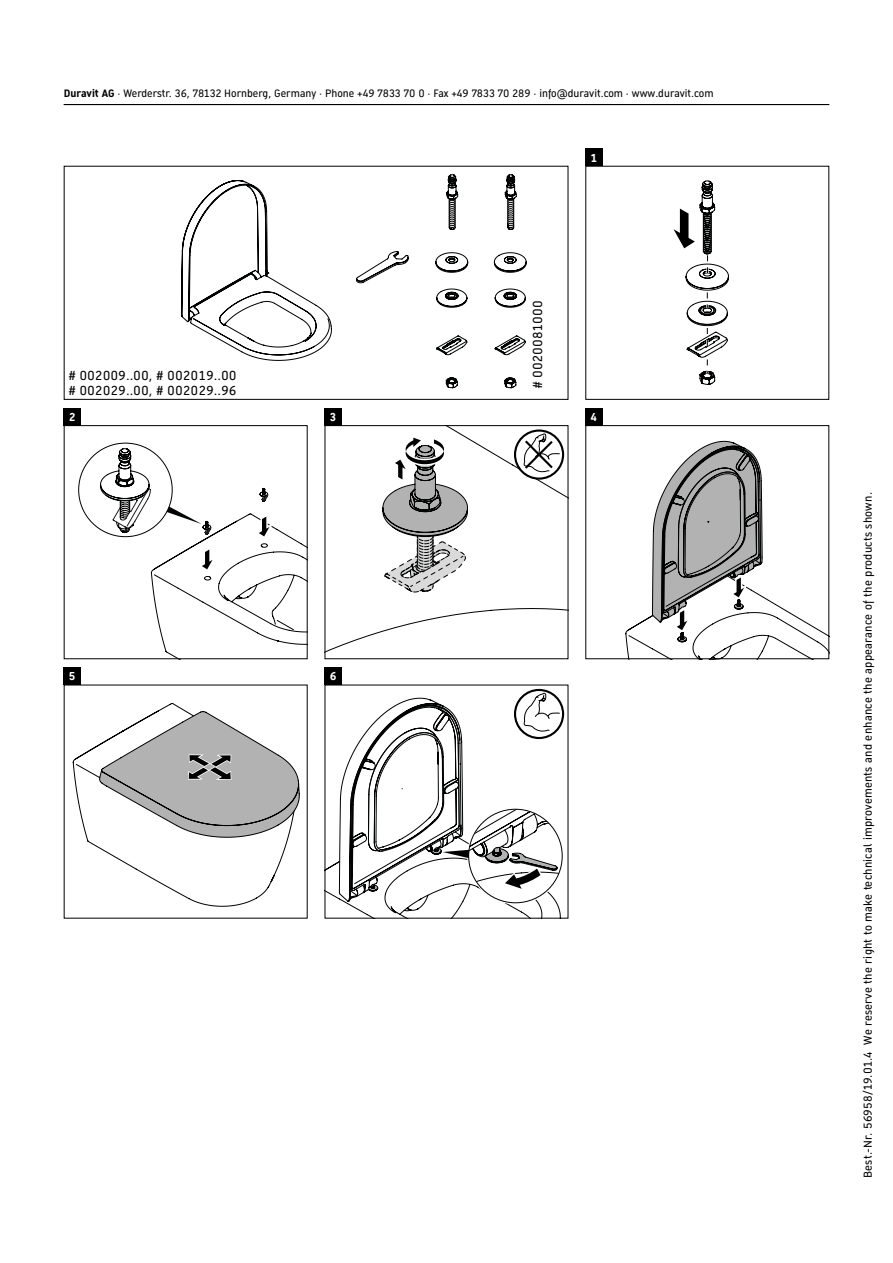
<style>
.page{position:relative;width:893px;height:1263px;background:#fff}
.page>*{position:absolute;margin:0;border:0;box-sizing:border-box;transform-origin:0 0}
.t1{font:12.75px/15.3px "Dura Sans 2014 c";color:#000}
.t2{font:11.25px "Dura Sans 2014 c";letter-spacing:.02em;color:#000}
.t3{font:700 11.25px "Dura Sans 2014 c";color:#fff}
.t4{font:10.5px "Dura Sans 2014 c";color:#000}
.s1{font-weight:700}
</style>
<div class="page">
<hr style="left:64px;top:104px;width:765px;height:1px;background:#000">
<svg style="left:674px;top:180px;width:55px;height:205px"></svg>
<svg style="left:100px;top:448px;width:206px;height:209px"></svg>
<svg style="left:327px;top:427px;width:239px;height:225px"></svg>
<svg style="left:382px;top:433px;width:86px;height:161px"></svg>
<svg style="left:625px;top:440px;width:202px;height:217px"></svg>
<svg style="left:73px;top:703px;width:215px;height:204px"></svg>
<svg style="left:99px;top:711px;width:201px;height:128px"></svg>
<svg style="left:515px;top:431px;width:48px;height:48px"></svg>
<div style="left:514px;top:429px;width:50px;height:51px;border:2px solid #000;border-radius:50%"></div>
<svg style="left:522px;top:432px;width:38px;height:41px"></svg>
<svg style="left:514px;top:689px;width:50px;height:50px"></svg>
<svg style="left:327px;top:691px;width:235px;height:225px"></svg>
<svg style="left:181px;top:180px;width:151px;height:181px"></svg>
<svg style="left:356px;top:174px;width:171px;height:215px"></svg>
<div style="left:585px;top:425px;width:244px;height:234px;border:1px solid #000"></div>
<div style="left:64px;top:166px;width:504px;height:234px;border:1px solid #000"></div>
<div style="left:64px;top:668px;width:17px;height:17px;background:#000"></div>
<div style="left:64px;top:408px;width:17px;height:17px;background:#000"></div>
<div style="left:325px;top:408px;width:17px;height:17px;background:#000"></div>
<div style="left:585px;top:149px;width:17px;height:17px;background:#000"></div>
<div style="left:585px;top:408px;width:17px;height:17px;background:#000"></div>
<div style="left:325px;top:668px;width:17px;height:17px;background:#000"></div>
<p class="t4" style="left:64px;top:86px;width:651px"><span class="s1">Duravit AG</span> · Werderstr. 36, 78132 Hornberg, Germany · Phone +49 7833 70 0 · Fax +49 7833 70 289 · info@duravit.com · www.duravit.com</p>
<p class="t1" style="left:68px;top:368px;width:170px"># 002009..00, # 002019..00 # 002029..00, # 002029..96</p>
<p class="t3" style="left:69px;top:409px;width:8px">2</p>
<p class="t3" style="left:330px;top:409px;width:8px">3</p>
<p class="t3" style="left:69px;top:668px;width:8px">5</p>
<p class="t3" style="left:330px;top:668px;width:8px">6</p>
<p class="t3" style="left:591px;top:150px;width:8px">1</p>
<p class="t1" style="left:530px;top:389px;width:90px;rotate:-90deg"># 0020081000</p>
<p class="t3" style="left:591px;top:409px;width:8px">4</p>
<p class="t2" style="left:860px;top:1178px;width:687px;rotate:-90deg">Best.-Nr. 56958/19.01.4 We reserve the right to make technical improvements and enhance the appearance of the products shown.</p>
</div>
